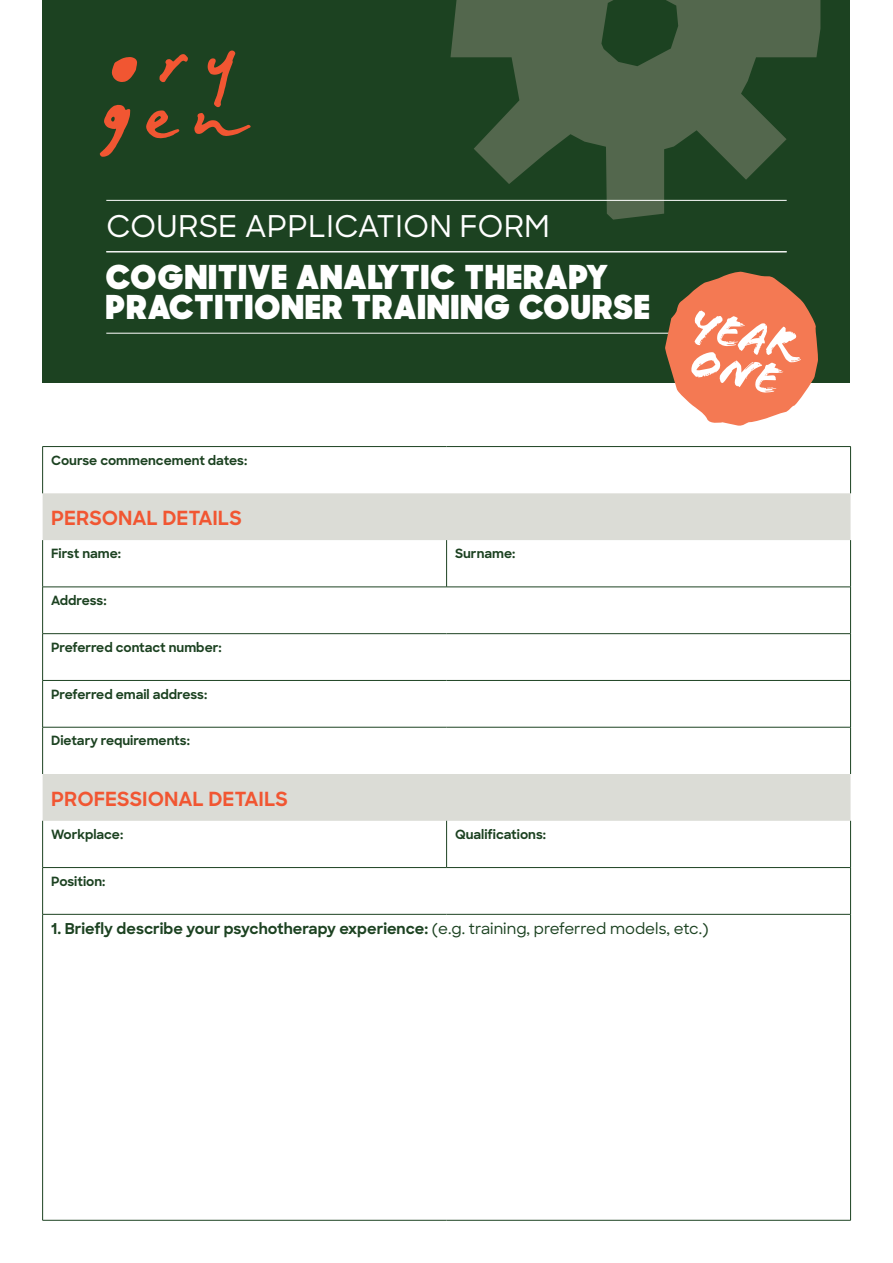
<style>
.page{position:relative;width:893px;height:1263px;background:#fff}
.page>*{position:absolute;margin:0;border:0;box-sizing:border-box;transform-origin:0 0}
.t1{font:46.5px/37.5px "Flood Std";color:#fff}
.t2{font:900 33px/30px "Sharp Sans Display No 1";letter-spacing:.06em;color:#fff}
.t3{font:500 30px "Sharp Sans";color:#fff}
.t4{font:700 19.5px "Sharp Sans";color:#f15632}
.t5{font:700 15px "Sharp Sans";color:#1c4221}
.t6{font:700 12.75px "Sharp Sans";color:#1c4221}
.s1{font-weight:500}
</style>
<div class="page">
<div style="left:43px;top:0;width:807px;height:383px;background:#1c4221"></div>
<svg style="left:450px;top:0;width:370px;height:220px;fill:#53674d"></svg>
<hr style="left:106px;top:200px;width:681px;height:1px;background:#fff">
<hr style="left:106px;top:251px;width:681px;height:1px;background:#fff">
<hr style="left:106px;top:333px;width:681px;height:1px;background:#fff">
<svg style="left:665px;top:271px;width:153px;height:155px"></svg>
<svg style="left:111px;top:57px;width:26px;height:25px"></svg>
<svg style="left:194px;top:113px;width:57px;height:23px"></svg>
<svg style="left:159px;top:54px;width:29px;height:28px"></svg>
<svg style="left:100px;top:104px;width:30px;height:53px"></svg>
<svg style="left:146px;top:110px;width:34px;height:28px"></svg>
<svg style="left:208px;top:51px;width:27px;height:56px"></svg>
<svg style="left:43px;top:493px;width:807px;height:328px"></svg>
<hr style="left:42px;top:446px;width:405px;height:1px;background:#1c4221">
<hr style="left:42px;top:447px;width:1px;height:46px;background:#1c4221">
<hr style="left:447px;top:446px;width:404px;height:1px;background:#1c4221">
<hr style="left:850px;top:447px;width:1px;height:46px;background:#1c4221">
<hr style="left:42px;top:540px;width:1px;height:47px;background:#1c4221">
<hr style="left:446px;top:540px;width:1px;height:47px;background:#1c4221">
<hr style="left:850px;top:540px;width:1px;height:47px;background:#1c4221">
<hr style="left:42px;top:587px;width:405px;height:1px;background:#1c4221">
<hr style="left:42px;top:587px;width:1px;height:46px;background:#1c4221">
<hr style="left:447px;top:587px;width:404px;height:1px;background:#1c4221">
<hr style="left:850px;top:587px;width:1px;height:46px;background:#1c4221">
<hr style="left:42px;top:633px;width:405px;height:1px;background:#1c4221">
<hr style="left:42px;top:634px;width:1px;height:46px;background:#1c4221">
<hr style="left:447px;top:633px;width:404px;height:1px;background:#1c4221">
<hr style="left:850px;top:634px;width:1px;height:46px;background:#1c4221">
<hr style="left:42px;top:680px;width:405px;height:1px;background:#1c4221">
<hr style="left:42px;top:681px;width:1px;height:46px;background:#1c4221">
<hr style="left:447px;top:680px;width:404px;height:1px;background:#1c4221">
<hr style="left:850px;top:681px;width:1px;height:46px;background:#1c4221">
<hr style="left:42px;top:727px;width:405px;height:1px;background:#1c4221">
<hr style="left:42px;top:727px;width:1px;height:47px;background:#1c4221">
<hr style="left:447px;top:727px;width:404px;height:1px;background:#1c4221">
<hr style="left:850px;top:727px;width:1px;height:47px;background:#1c4221">
<hr style="left:42px;top:821px;width:1px;height:46px;background:#1c4221">
<hr style="left:446px;top:821px;width:1px;height:46px;background:#1c4221">
<hr style="left:850px;top:821px;width:1px;height:46px;background:#1c4221">
<hr style="left:42px;top:867px;width:405px;height:1px;background:#1c4221">
<hr style="left:42px;top:868px;width:1px;height:46px;background:#1c4221">
<hr style="left:447px;top:867px;width:404px;height:1px;background:#1c4221">
<hr style="left:850px;top:868px;width:1px;height:46px;background:#1c4221">
<hr style="left:42px;top:914px;width:405px;height:1px;background:#1c4221">
<hr style="left:42px;top:914px;width:1px;height:306px;background:#1c4221">
<hr style="left:447px;top:914px;width:404px;height:1px;background:#1c4221">
<hr style="left:850px;top:914px;width:1px;height:306px;background:#1c4221">
<hr style="left:42px;top:1220px;width:405px;height:1px;background:#1c4221">
<hr style="left:447px;top:1220px;width:404px;height:1px;background:#1c4221">
<h3 class="t3" style="left:106px;top:204px;width:445px">COURSE APPLICATION FORM</h3>
<h2 class="t2" style="left:106px;top:261px;width:545px">COGNITIVE ANALYTIC THERAPY<br>PRACTITIONER TRAINING COURSE</h2>
<p class="t6" style="left:51px;top:450px;width:198px">Course commencement dates:</p>
<h3 class="t4" style="left:51px;top:503px;width:192px">PERSONAL DETAILS</h3>
<p class="t6" style="left:51px;top:544px;width:71px">First name:</p>
<p class="t6" style="left:455px;top:544px;width:62px">Surname:</p>
<p class="t6" style="left:51px;top:591px;width:57px">Address:</p>
<p class="t6" style="left:51px;top:638px;width:172px">Preferred contact number:</p>
<p class="t6" style="left:51px;top:684px;width:158px">Preferred email address:</p>
<p class="t6" style="left:51px;top:731px;width:140px">Dietary requirements:</p>
<h1 class="t1" style="left:695px;top:305px;width:108px;rotate:12deg">YEAR<br>ONE</h1>
<h3 class="t4" style="left:51px;top:784px;width:238px">PROFESSIONAL DETAILS</h3>
<p class="t6" style="left:51px;top:825px;width:74px">Workplace:</p>
<p class="t6" style="left:455px;top:825px;width:93px">Qualifications:</p>
<p class="t6" style="left:51px;top:871px;width:56px">Position:</p>
<p class="t5" style="left:51px;top:917px;width:659px">1. Briefly describe your psychotherapy experience: <span class="s1">(e.g. training, preferred models, etc.)</span></p>
</div>
